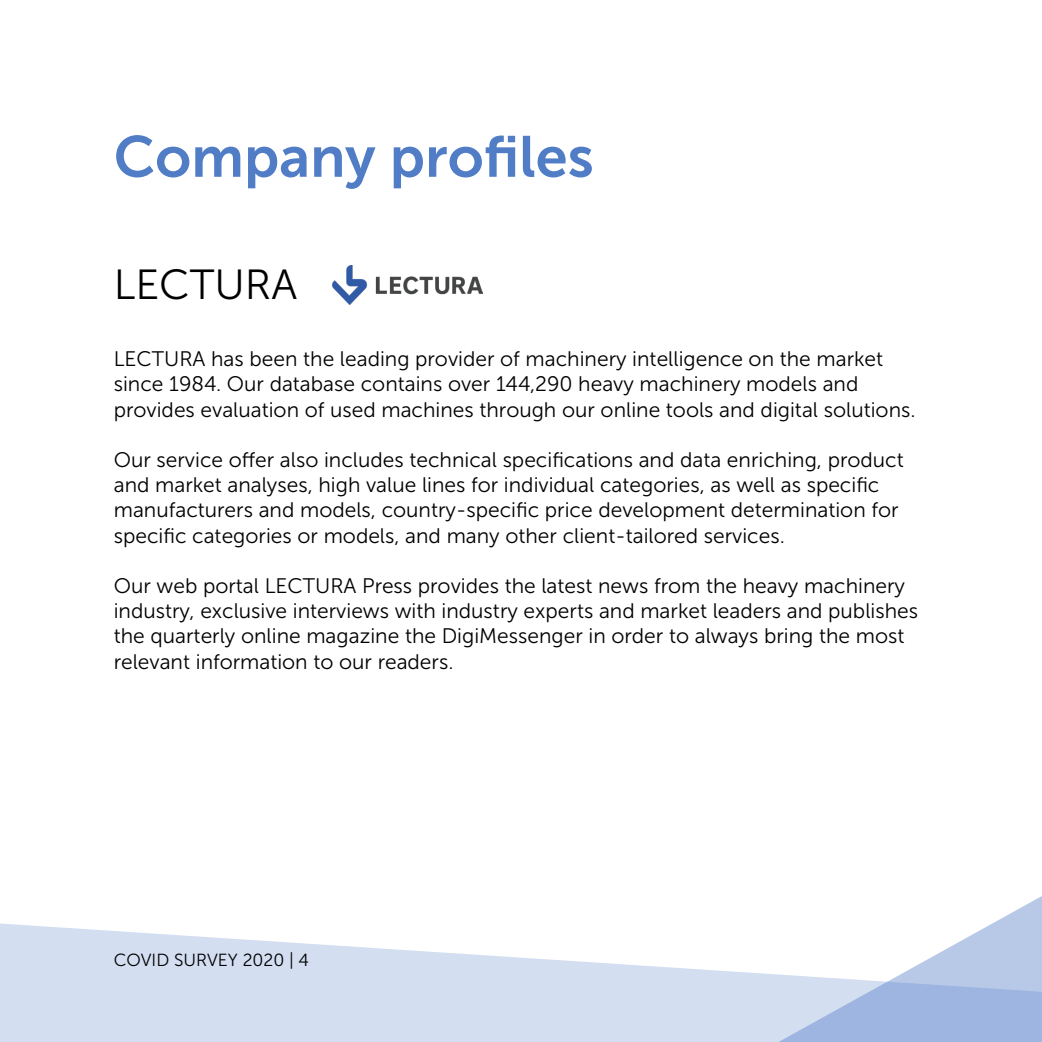
<style>
.page{position:relative;width:1042px;height:1042px;background:#fff}
.page>*{position:absolute;margin:0;border:0;box-sizing:border-box;transform-origin:0 0}
.t1{font:57.75px "Museo Sans 700";color:#517dc7}
.t2{font:42px "Museo Sans 300";color:#000}
.t3{font:21px/25.2px "Museo Sans 300";color:#000}
.t4{font:17.5px "Museo Sans 300";color:#000}
</style>
<div class="page">
<svg style="left:0;top:923px;width:722px;height:119px;fill:#d3def1"></svg>
<img style="left:722px;top:896px;width:320px;height:146px">
<img style="left:332px;top:266px;width:150px;height:38px">
<h1 class="t1" style="left:114px;top:125px;width:481px">Company profiles</h1>
<h2 class="t2" style="left:114px;top:262px;width:185px">LECTURA</h2>
<p class="t3" style="left:114px;top:346px;width:803px">LECTURA has been the leading provider of machinery intelligence on the market since 1984. Our database contains over 144,290 heavy machinery models and provides evaluation of used machines through our online tools and digital solutions.</p>
<p class="t3" style="left:114px;top:447px;width:791px">Our service offer also includes technical specifications and data enriching, product and market analyses, high value lines for individual categories, as well as specific manufacturers and models, country-specific price development determination for specific categories or models, and many other client-tailored services.</p>
<p class="t3" style="left:114px;top:573px;width:806px">Our web portal LECTURA Press provides the latest news from the heavy machinery industry, exclusive interviews with industry experts and market leaders and publishes the quarterly online magazine the DigiMessenger in order to always bring the most relevant information to our readers.</p>
<p class="t4" style="left:114px;top:950px;width:197px">COVID SURVEY 2020 | 4</p>
</div>
